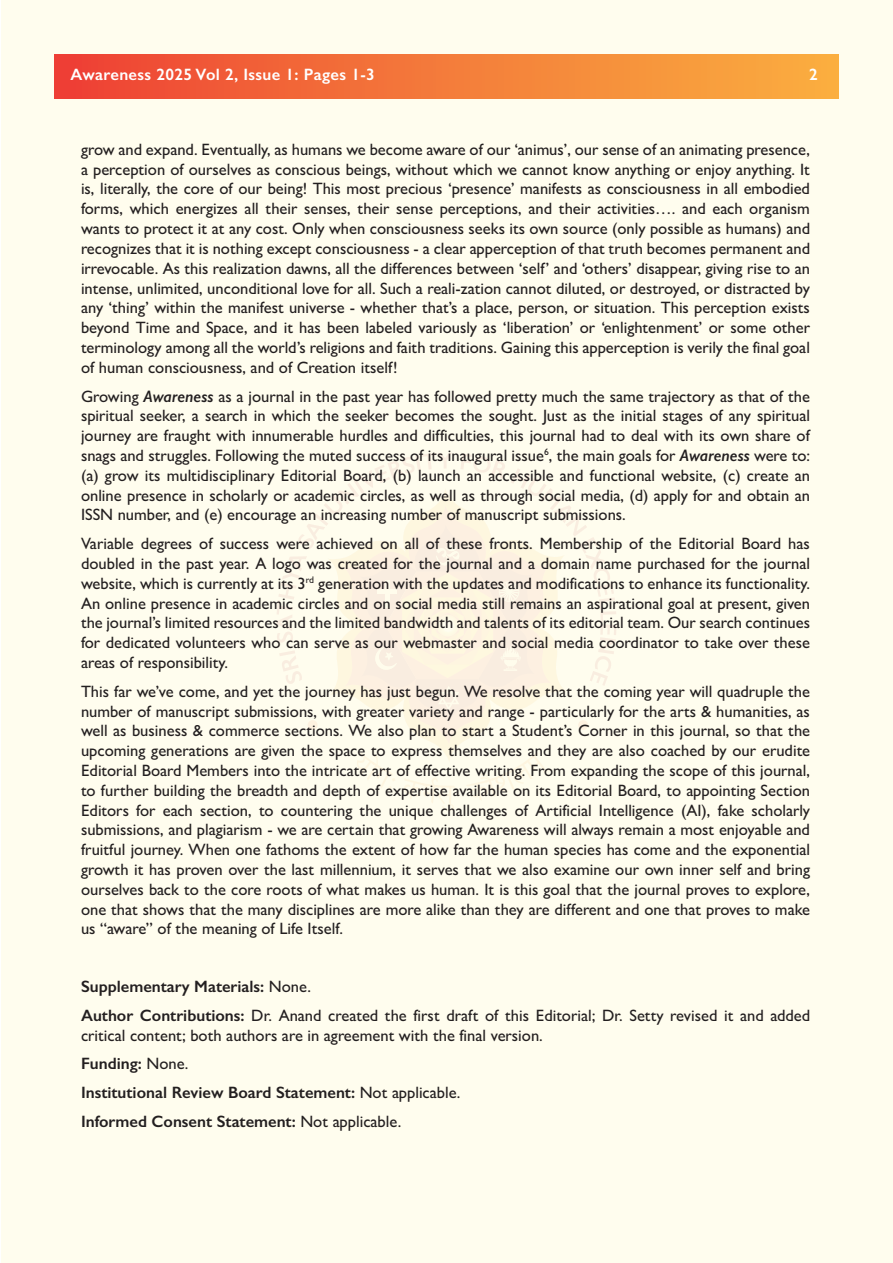
<style>
.page{position:relative;width:893px;height:1263px;background:#fff}
.page>*{position:absolute;margin:0;border:0;box-sizing:border-box;transform-origin:0 0}
.t1{font:500 16.5px/19.8px "Gill Sans";color:#231f20;text-align:justify}
.t2{font:600 16.5px "Gill Sans";color:#231f20}
.t3{font:600 16.5px "Gill Sans";letter-spacing:.02em;color:#fff}
.s1{font-weight:600;font-style:italic}
.s2{font-weight:500}
.s3{font-weight:600}
</style>
<div class="page">
<div style="left:2px;top:0;width:891px;height:1263px;background:#fffdee"></div>
<svg style="left:277px;top:453px;width:339px;height:358px"></svg>
<div style="left:54px;top:54px;width:785px;height:44px;background:linear-gradient(to right,#ee4234,#fab140)"></div>
<p class="t3" style="left:71px;top:64px;width:306px">Awareness 2025 Vol 2, Issue 1: Pages 1-3</p>
<p class="t3" style="left:809px;top:64px;width:10px">2</p>
<p class="t1" style="left:81px;top:139px;width:731px">grow and expand. Eventually, as humans we become aware of our ‘animus’, our sense of an animating presence, a perception of ourselves as conscious beings, without which we cannot know anything or enjoy anything. It is, literally, the core of our being! This most precious ‘presence’ manifests as consciousness in all embodied forms, which energizes all their senses, their sense perceptions, and their activities…. and each organism wants to protect it at any cost. Only when consciousness seeks its own source (only possible as humans) and recognizes that it is nothing except consciousness - a clear apperception of that truth becomes permanent and irrevocable. As this realization dawns, all the differences between ‘self’ and ‘others’ disappear, giving rise to an intense, unlimited, unconditional love for all. Such a reali-zation cannot diluted, or destroyed, or distracted by any ‘thing’ within the manifest universe - whether that’s a place, person, or situation. This perception exists beyond Time and Space, and it has been labeled variously as ‘liberation’ or ‘enlightenment’ or some other terminology among all the world’s religions and faith traditions. Gaining this apperception is verily the final goal of human consciousness, and of Creation itself!</p>
<p class="t1" style="left:81px;top:386px;width:731px">Growing <span class="s1">Awareness</span> as a journal in the past year has followed pretty much the same trajectory as that of the spiritual seeker, a search in which the seeker becomes the sought. Just as the initial stages of any spiritual journey are fraught with innumerable hurdles and difficulties, this journal had to deal with its own share of snags and struggles. Following the muted success of its inaugural issue<sup>6</sup>, the main goals for <span class="s1">Awareness</span> were to: (a) grow its multidisciplinary Editorial Board, (b) launch an accessible and functional website, (c) create an online presence in scholarly or academic circles, as well as through social media, (d) apply for and obtain an ISSN number, and (e) encourage an increasing number of manuscript submissions.</p>
<p class="t1" style="left:81px;top:533px;width:731px">Variable degrees of success were achieved on all of these fronts. Membership of the Editorial Board has doubled in the past year. A logo was created for the journal and a domain name purchased for the journal website, which is currently at its 3<sup>rd</sup> generation with the updates and modifications to enhance its functionality.<br>An online presence in academic circles and on social media still remains an aspirational goal at present, given the journal’s limited resources and the limited bandwidth and talents of its editorial team. Our search continues for dedicated volunteers who can serve as our webmaster and social media coordinator to take over these areas of responsibility.</p>
<p class="t1" style="left:81px;top:681px;width:731px">This far we’ve come, and yet the journey has just begun. We resolve that the coming year will quadruple the number of manuscript submissions, with greater variety and range - particularly for the arts &amp; humanities, as well as business &amp; commerce sections. We also plan to start a Student’s Corner in this journal, so that the upcoming generations are given the space to express themselves and they are also coached by our erudite Editorial Board Members into the intricate art of effective writing. From expanding the scope of this journal, to further building the breadth and depth of expertise available on its Editorial Board, to appointing Section Editors for each section, to countering the unique challenges of Artificial Intelligence (AI), fake scholarly submissions, and plagiarism - we are certain that growing Awareness will always remain a most enjoyable and fruitful journey. When one fathoms the extent of how far the human species has come and the exponential growth it has proven over the last millennium, it serves that we also examine our own inner self and bring ourselves back to the core roots of what makes us human. It is this goal that the journal proves to explore, one that shows that the many disciplines are more alike than they are different and one that proves to make us “aware” of the meaning of Life Itself.</p>
<p class="t2" style="left:81px;top:976px;width:232px">Supplementary Materials: <span class="s2">None.</span></p>
<p class="t1" style="left:81px;top:1005px;width:731px"><span class="s3">Author Contributions:</span> Dr. Anand created the first draft of this Editorial; Dr. Setty revised it and added critical content; both authors are in agreement with the final version.</p>
<p class="t2" style="left:81px;top:1054px;width:109px">Funding: <span class="s2">None.</span></p>
<p class="t2" style="left:81px;top:1083px;width:381px">Institutional Review Board Statement: <span class="s2">Not applicable.</span></p>
<p class="t2" style="left:81px;top:1111px;width:322px">Informed Consent Statement: <span class="s2">Not applicable.</span></p>
</div>
